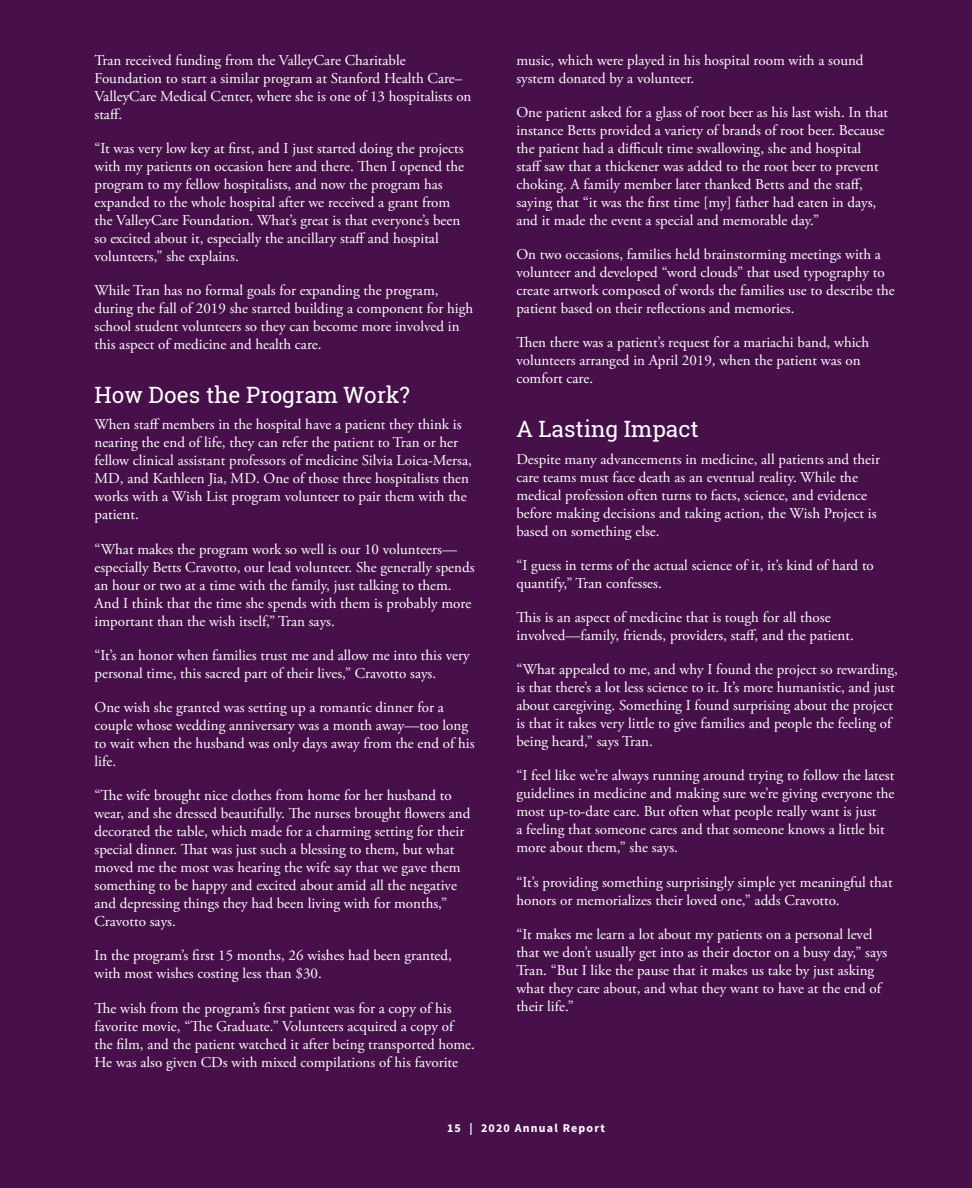
<style>
.page{position:relative;width:972px;height:1188px;background:#48104a}
.page>*{position:absolute;margin:0;border:0;box-sizing:border-box;transform-origin:0 0}
.t1{font:22.5px "Roboto Slab";color:#fff}
.t2{font:15px/18px "Adobe Garamond Pro";color:#fff}
.t3{font:700 12px "Source Sans Pro";letter-spacing:.1em;color:#fff}
</style>
<div class="page">
<hr style="left:0;top:587px;width:1px;height:32px;background:#fff">
<p class="t2" style="left:94px;top:52px;width:379px">Tran received funding from the ValleyCare Charitable Foundation to start a similar program at Stanford Health Care– ValleyCare Medical Center, where she is one of 13 hospitalists on staff.</p>
<p class="t2" style="left:94px;top:140px;width:371px">“It was very low key at first, and I just started doing the projects with my patients on occasion here and there. Then I opened the program to my fellow hospitalists, and now the program has expanded to the whole hospital after we received a grant from the ValleyCare Foundation. What’s great is that everyone’s been so excited about it, especially the ancillary staff and hospital volunteers,” she explains.</p>
<p class="t2" style="left:94px;top:282px;width:380px">While Tran has no formal goals for expanding the program, during the fall of 2019 she started building a component for high school student volunteers so they can become more involved in this aspect of medicine and health care.</p>
<h1 class="t1" style="left:94px;top:380px;width:317px">How Does the Program Work?</h1>
<p class="t2" style="left:94px;top:416px;width:379px">When staff members in the hospital have a patient they think is nearing the end of life, they can refer the patient to Tran or her fellow clinical assistant professors of medicine Silvia Loica-Mersa, MD, and Kathleen Jia, MD. One of those three hospitalists then works with a Wish List program volunteer to pair them with the patient.</p>
<p class="t2" style="left:94px;top:540px;width:382px">“What makes the program work so well is our 10 volunteers— especially Betts Cravotto, our lead volunteer. She generally spends an hour or two at a time with the family, just talking to them.<br>And I think that the time she spends with them is probably more important than the wish itself,” Tran says.</p>
<p class="t2" style="left:94px;top:647px;width:377px">“It’s an honor when families trust me and allow me into this very personal time, this sacred part of their lives,” Cravotto says.</p>
<p class="t2" style="left:94px;top:699px;width:382px">One wish she granted was setting up a romantic dinner for a couple whose wedding anniversary was a month away—too long to wait when the husband was only days away from the end of his life.</p>
<p class="t2" style="left:94px;top:787px;width:377px">“The wife brought nice clothes from home for her husband to wear, and she dressed beautifully. The nurses brought flowers and decorated the table, which made for a charming setting for their special dinner. That was just such a blessing to them, but what moved me the most was hearing the wife say that we gave them something to be happy and excited about amid all the negative and depressing things they had been living with for months,” Cravotto says.</p>
<p class="t2" style="left:94px;top:947px;width:359px">In the program’s first 15 months, 26 wishes had been granted, with most wishes costing less than $30.</p>
<p class="t2" style="left:94px;top:999px;width:382px">The wish from the program’s first patient was for a copy of his favorite movie, “The Graduate.” Volunteers acquired a copy of the film, and the patient watched it after being transported home.<br>He was also given CDs with mixed compilations of his favorite</p>
<p class="t2" style="left:516px;top:52px;width:349px">music, which were played in his hospital room with a sound system donated by a volunteer.</p>
<p class="t2" style="left:516px;top:104px;width:373px">One patient asked for a glass of root beer as his last wish. In that instance Betts provided a variety of brands of root beer. Because the patient had a difficult time swallowing, she and hospital staff saw that a thickener was added to the root beer to prevent choking. A family member later thanked Betts and the staff, saying that “it was the first time [my] father had eaten in days, and it made the event a special and memorable day.”</p>
<p class="t2" style="left:516px;top:246px;width:380px">On two occasions, families held brainstorming meetings with a volunteer and developed “word clouds” that used typography to create artwork composed of words the families use to describe the patient based on their reflections and memories.</p>
<p class="t2" style="left:516px;top:334px;width:354px">Then there was a patient’s request for a mariachi band, which volunteers arranged in April 2019, when the patient was on comfort care.</p>
<h1 class="t1" style="left:516px;top:414px;width:184px">A Lasting Impact</h1>
<p class="t2" style="left:516px;top:450px;width:365px">Despite many advancements in medicine, all patients and their care teams must face death as an eventual reality. While the medical profession often turns to facts, science, and evidence before making decisions and taking action, the Wish Project is based on something else.</p>
<p class="t2" style="left:516px;top:557px;width:359px">“I guess in terms of the actual science of it, it’s kind of hard to quantify,” Tran confesses.</p>
<p class="t2" style="left:516px;top:609px;width:339px">This is an aspect of medicine that is tough for all those involved—family, friends, providers, staff, and the patient.</p>
<p class="t2" style="left:516px;top:661px;width:383px">“What appealed to me, and why I found the project so rewarding, is that there’s a lot less science to it. It’s more humanistic, and just about caregiving. Something I found surprising about the project is that it takes very little to give families and people the feeling of being heard,” says Tran.</p>
<p class="t2" style="left:516px;top:767px;width:380px">“I feel like we’re always running around trying to follow the latest guidelines in medicine and making sure we’re giving everyone the most up-to-date care. But often what people really want is just<br>a feeling that someone cares and that someone knows a little bit more about them,” she says.</p>
<p class="t2" style="left:516px;top:873px;width:378px">“It’s providing something surprisingly simple yet meaningful that honors or memorializes their loved one,” adds Cravotto.</p>
<p class="t2" style="left:516px;top:926px;width:373px">“It makes me learn a lot about my patients on a personal level that we don’t usually get into as their doctor on a busy day,” says Tran. “But I like the pause that it makes us take by just asking what they care about, and what they want to have at the end of their life.”</p>
<p class="t3" style="left:447px;top:1120px;width:159px">15 | 2020 Annual Report</p>
</div>
